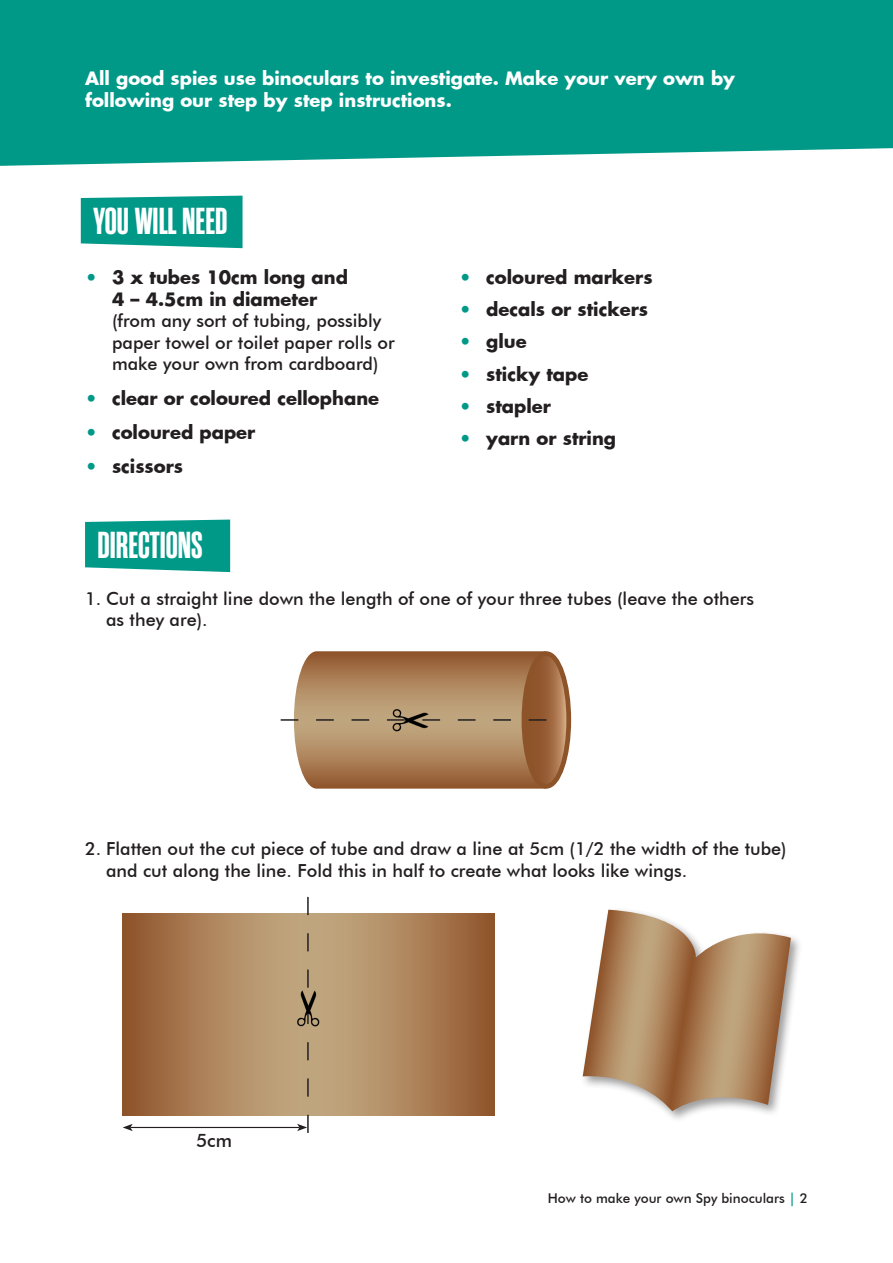
<style>
.page{position:relative;width:893px;height:1263px;background:#fff}
.page>*{position:absolute;margin:0;border:0;box-sizing:border-box;transform-origin:0 0}
.t1{font:700 37.5px "Rama Gothic M";color:#fff}
.t2{font:500 18.6px "Futura BT";color:#231f20}
.t3{font:500 18px/21.6px "Futura BT";color:#231f20}
.t4{font:700 18px "Futura";color:#231f20}
.t5{font:700 18px/21.6px "Futura";color:#fff}
.t6{font:500 13.5px "Futura BT";color:#231f20}
.s1{font-family:"Futura";font-weight:700;color:#098}
.s2{font-family:"Futura";font-weight:700}
.s3{color:#098}
</style>
<div class="page">
<div style="left:0;top:0;width:893px;height:166px;background:#098"></div>
<svg style="left:81px;top:196px;width:162px;height:52px;background:#0f9e8e"></svg>
<svg style="left:85px;top:519px;width:145px;height:53px;background:#13a091"></svg>
<svg style="left:281px;top:651px;width:288px;height:138px;background:#b08863"></svg>
<img style="left:392px;top:709px;width:37px;height:22px">
<svg style="left:123px;top:914px;width:372px;height:202px;background:#ac825a"></svg>
<img style="left:309px;top:990px;width:10px;height:36px">
<hr style="left:130px;top:1127px;width:169px;height:1px;background:#231f20">
<svg style="left:123px;top:1124px;width:10px;height:7px"></svg>
<svg style="left:297px;top:897px;width:12px;height:236px;background:#b29e7f"></svg>
<div style="left:580px;top:906px;width:223px;height:217px;background:#231f20;opacity:.44"></div>
<svg style="left:583px;top:910px;width:208px;height:201px"></svg>
<p class="t5" style="left:85px;top:67px;width:651px">All good spies use binoculars to investigate. Make your very own by following our step by step instructions.</p>
<p class="t1" style="left:93px;top:202px;width:136px">YOU WILL NEED</p>
<p class="t3" style="left:112px;top:267px;width:284px;text-indent:-27px"><span class="s1">•</span> <span class="s2">3 x tubes 10cm long and<br>4 – 4.5cm in diameter<br></span>(from any sort of tubing, possibly paper towel or toilet paper rolls or make your own from cardboard)</p>
<p class="t4" style="left:85px;top:385px;width:296px"><span class="s3">•</span> clear or coloured cellophane</p>
<p class="t4" style="left:85px;top:420px;width:172px"><span class="s3">•</span> coloured paper</p>
<p class="t4" style="left:85px;top:454px;width:100px"><span class="s3">•</span> scissors</p>
<p class="t1" style="left:97px;top:526px;width:107px">DIRECTIONS</p>
<p class="t4" style="left:459px;top:265px;width:195px"><span class="s3">•</span> coloured markers</p>
<p class="t4" style="left:459px;top:297px;width:190px"><span class="s3">•</span> decals or stickers</p>
<p class="t4" style="left:459px;top:329px;width:69px"><span class="s3">•</span> glue</p>
<p class="t4" style="left:459px;top:361px;width:131px"><span class="s3">•</span> sticky tape</p>
<p class="t4" style="left:459px;top:394px;width:93px"><span class="s3">•</span> stapler</p>
<p class="t4" style="left:459px;top:426px;width:158px"><span class="s3">•</span> yarn or string</p>
<p class="t3" style="left:106px;top:587px;width:650px;text-indent:-21px">1. Cut a straight line down the length of one of your three tubes (leave the others as they are).</p>
<p class="t3" style="left:106px;top:838px;width:682px;text-indent:-21px">2. Flatten out the cut piece of tube and draw a line at 5cm (1/2 the width of the tube) and cut along the line. Fold this in half to create what looks like wings.</p>
<p class="t2" style="left:196px;top:1129px;width:37px">5cm</p>
<p class="t6" style="left:548px;top:1190px;width:262px">How to make your own Spy binoculars <span class="s3">|</span> 2</p>
</div>
